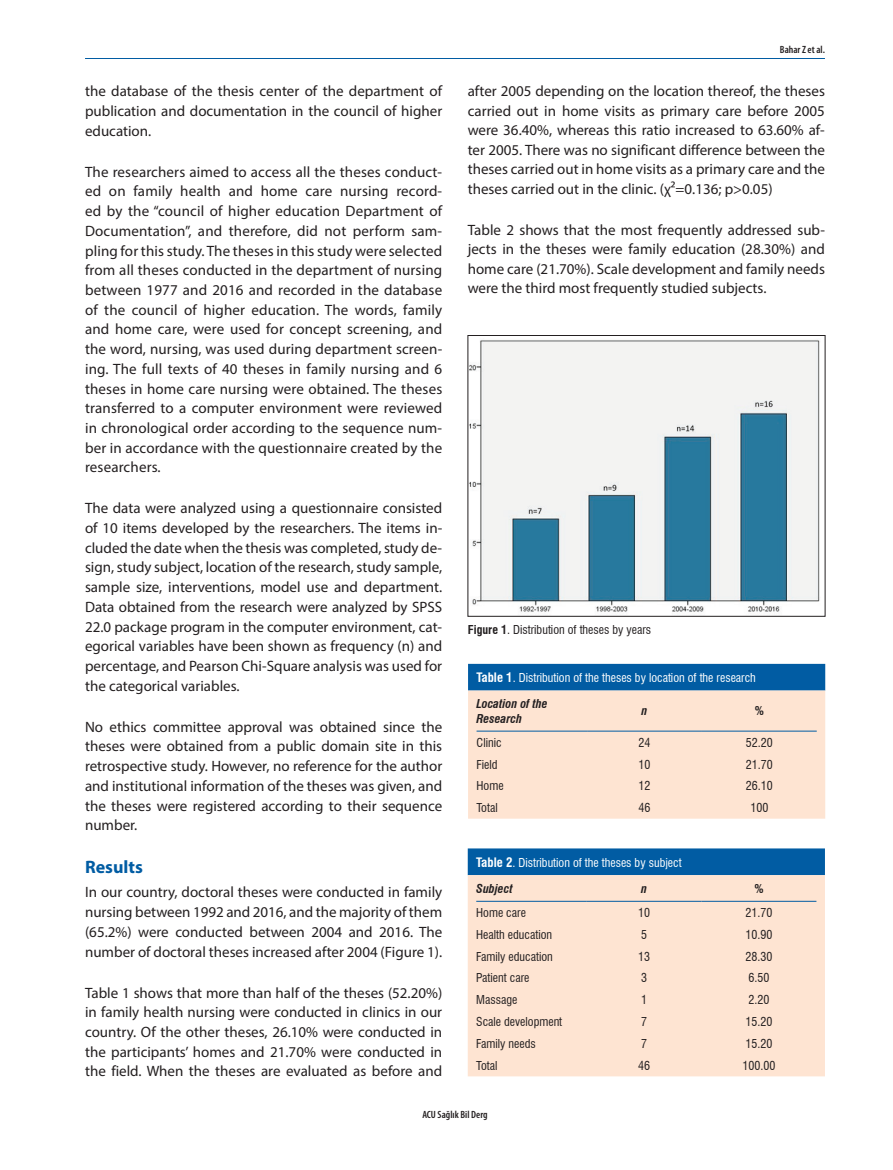
<style>
.page{position:relative;width:893px;height:1170px;background:#fff}
.page>*{position:absolute;margin:0;border:0;box-sizing:border-box;transform-origin:0 0}
.t1{font:700 18px "Myriad Pro";color:#015ca3}
.t2{font:15px/19.6px "Myriad Pro";color:#231f20;text-align:justify}
.t3{font:condensed 12px "Swiss 721 BT";color:#231f20}
.t4{font:condensed 12px/26.1px "Swiss 721 BT";color:#fff}
.t5{font:italic 700 condensed 12px "Swiss 721 BT";color:#231f20}
.t6{font:600 condensed 10.5px "Myriad Pro";color:#231f20}
.s1{font-weight:700}
.s2{font-weight:700;font-size:12.75px}
.s3{font-weight:700;font-style:italic;color:#231f20}
</style>
<div class="page">
<hr style="left:85px;top:58px;width:740px;height:1px;background:#015ca3">
<div style="left:468px;top:663px;width:357px;height:27px;background:#015ca3"></div>
<div style="left:468px;top:690px;width:357px;height:128px;background:#fee4d2"></div>
<hr style="left:477px;top:730px;width:110px;height:1px;background:#015ca3">
<hr style="left:587px;top:730px;width:115px;height:1px;background:#015ca3">
<hr style="left:702px;top:730px;width:115px;height:1px;background:#015ca3">
<img style="left:470px;top:340px;width:350px;height:272px">
<div style="left:468px;top:848px;width:357px;height:27px;background:#015ca3"></div>
<div style="left:468px;top:875px;width:357px;height:201px;background:#fee4d2"></div>
<hr style="left:476px;top:900px;width:111px;height:1px;background:#015ca3">
<hr style="left:587px;top:900px;width:115px;height:1px;background:#015ca3">
<hr style="left:702px;top:900px;width:114px;height:1px;background:#015ca3">
<p class="t2" style="left:85px;top:81px;width:359px">the database of the thesis center of the department of publication and documentation in the council of higher education.</p>
<p class="t2" style="left:85px;top:162px;width:359px">The researchers aimed to access all the theses conduct&shy;ed on family health and home care nursing record&shy;ed by the “council of higher education Department of Documentation”, and therefore, did not perform sam&shy;pling for this study. The theses in this study were selected from all theses conducted in the department of nursing between 1977 and 2016 and recorded in the database of the council of higher education. The words, family and home care, were used for concept screening, and the word, nursing, was used during department screen&shy;ing. The full texts of 40 theses in family nursing and 6 theses in home care nursing were obtained. The theses transferred to a computer environment were reviewed in chronological order according to the sequence num&shy;ber in accordance with the questionnaire created by the researchers.</p>
<p class="t2" style="left:85px;top:498px;width:359px">The data were analyzed using a questionnaire consisted of 10 items developed by the researchers. The items in&shy;cluded the date when the thesis was completed, study de&shy;sign, study subject, location of the research, study sample, sample size, interventions, model use and department.<br>Data obtained from the research were analyzed by SPSS 22.0 package program in the computer environment, cat&shy;egorical variables have been shown as frequency (n) and percentage, and Pearson Chi-Square analysis was used for the categorical variables.</p>
<p class="t2" style="left:85px;top:716px;width:359px">No ethics committee approval was obtained since the theses were obtained from a public domain site in this retrospective study. However, no reference for the author and institutional information of the theses was given, and the theses were registered according to their sequence number.</p>
<p class="t1" style="left:85px;top:855px;width:59px">Results</p>
<p class="t2" style="left:85px;top:882px;width:359px">In our country, doctoral theses were conducted in family nursing between 1992 and 2016, and the majority of them (65.2%) were conducted between 2004 and 2016. The number of doctoral theses increased after 2004 (Figure 1).</p>
<p class="t2" style="left:85px;top:982px;width:359px">Table 1 shows that more than half of the theses (52.20%) in family health nursing were conducted in clinics in our country. Of the other theses, 26.10% were conducted in the participants’ homes and 21.70% were conducted in the field. When the theses are evaluated as before and</p>
<p class="t6" style="left:780px;top:44px;width:47px">Bahar Z et al.</p>
<p class="t2" style="left:468px;top:81px;width:359px">after 2005 depending on the location thereof, the theses carried out in home visits as primary care before 2005 were 36.40%, whereas this ratio increased to 63.60% af&shy;ter 2005. There was no significant difference between the theses carried out in home visits as a primary care and the theses carried out in the clinic. (χ²=0.136; p&gt;0.05)</p>
<p class="t2" style="left:468px;top:220px;width:359px">Table 2 shows that the most frequently addressed sub&shy;jects in the theses were family education (28.30%) and home care (21.70%). Scale development and family needs were the third most frequently studied subjects.</p>
<p class="t3" style="left:468px;top:622px;width:185px"><span class="s1">Figure 1</span>. Distribution of theses by years</p>
<p class="t4" style="left:477px;top:664px;width:281px"><span class="s2">Table 1</span>. Distribution of the theses by location of the research<br><span class="s3">Location of the</span></p>
<p class="t5" style="left:477px;top:711px;width:47px">Research</p>
<p class="t5" style="left:642px;top:703px;width:7px">n</p>
<p class="t5" style="left:755px;top:703px;width:11px">%</p>
<p class="t3" style="left:477px;top:735px;width:27px">Clinic</p>
<p class="t3" style="left:639px;top:735px;width:13px">24</p>
<p class="t3" style="left:746px;top:735px;width:28px">52.20</p>
<p class="t3" style="left:477px;top:757px;width:22px">Field</p>
<p class="t3" style="left:639px;top:757px;width:13px">10</p>
<p class="t3" style="left:746px;top:757px;width:28px">21.70</p>
<p class="t3" style="left:477px;top:778px;width:29px">Home</p>
<p class="t3" style="left:639px;top:778px;width:13px">12</p>
<p class="t3" style="left:746px;top:778px;width:28px">26.10</p>
<p class="t3" style="left:477px;top:800px;width:23px">Total</p>
<p class="t3" style="left:639px;top:800px;width:13px">46</p>
<p class="t3" style="left:750px;top:800px;width:19px">100</p>
<p class="t4" style="left:476px;top:849px;width:207px"><span class="s2">Table 2</span>. Distribution of the theses by subject<br><span class="s3">Subject</span></p>
<p class="t5" style="left:641px;top:881px;width:7px">n</p>
<p class="t5" style="left:754px;top:881px;width:11px">%</p>
<p class="t3" style="left:476px;top:905px;width:51px">Home care</p>
<p class="t3" style="left:638px;top:905px;width:13px">10</p>
<p class="t3" style="left:746px;top:905px;width:28px">21.70</p>
<p class="t3" style="left:476px;top:927px;width:77px">Health education</p>
<p class="t3" style="left:641px;top:927px;width:7px">5</p>
<p class="t3" style="left:746px;top:927px;width:28px">10.90</p>
<p class="t3" style="left:476px;top:948px;width:78px">Family education</p>
<p class="t3" style="left:638px;top:948px;width:13px">13</p>
<p class="t3" style="left:746px;top:948px;width:28px">28.30</p>
<p class="t3" style="left:476px;top:970px;width:55px">Patient care</p>
<p class="t3" style="left:641px;top:970px;width:7px">3</p>
<p class="t3" style="left:749px;top:970px;width:22px">6.50</p>
<p class="t3" style="left:476px;top:992px;width:43px">Massage</p>
<p class="t3" style="left:641px;top:992px;width:7px">1</p>
<p class="t3" style="left:749px;top:992px;width:22px">2.20</p>
<p class="t3" style="left:476px;top:1014px;width:87px">Scale development</p>
<p class="t3" style="left:641px;top:1014px;width:7px">7</p>
<p class="t3" style="left:746px;top:1014px;width:28px">15.20</p>
<p class="t3" style="left:476px;top:1036px;width:61px">Family needs</p>
<p class="t3" style="left:641px;top:1036px;width:7px">7</p>
<p class="t3" style="left:746px;top:1036px;width:28px">15.20</p>
<p class="t3" style="left:476px;top:1058px;width:23px">Total</p>
<p class="t3" style="left:638px;top:1058px;width:13px">46</p>
<p class="t3" style="left:743px;top:1058px;width:34px">100.00</p>
<p class="t6" style="left:422px;top:1108px;width:67px">ACU Sağlık Bil Derg</p>
</div>
